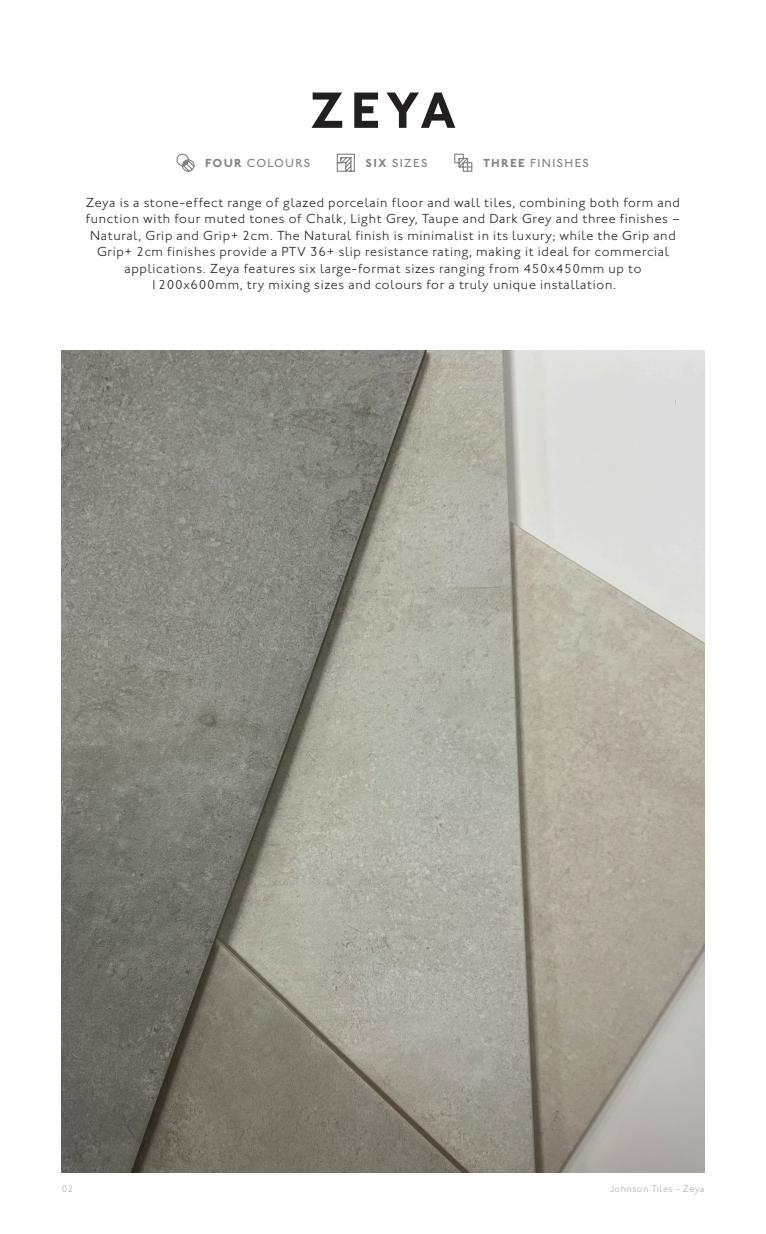
<style>
.page{position:relative;width:766px;height:1234px;background:#fff}
.page>*{position:absolute;margin:0;border:0;box-sizing:border-box;transform-origin:0 0}
.t1{font:700 52.5px "Johnston ITC Std";color:#231f20}
.t2{font:300 13.5px "Johnston ITC Std";letter-spacing:.05em;color:#231f20}
.t3{font:500 12px "Johnston ITC Std";letter-spacing:.11em;color:#808285}
.t4{font:300 9.75px "Johnston ITC Std";letter-spacing:.05em;color:#a8a9ad}
.s1{font-weight:700}
</style>
<div class="page">
<svg style="left:176px;top:153px;width:19px;height:19px"></svg>
<svg style="left:336px;top:153px;width:19px;height:19px"></svg>
<svg style="left:454px;top:153px;width:19px;height:19px"></svg>
<img style="left:62px;top:351px;width:642px;height:820px">
<p class="t1" style="left:310px;top:79px;width:147px">ZEYA</p>
<p class="t3" style="left:205px;top:156px;width:106px"><span class="s1">FOUR</span> COLOURS</p>
<p class="t3" style="left:365px;top:156px;width:63px"><span class="s1">SIX</span> SIZES</p>
<p class="t3" style="left:483px;top:156px;width:107px"><span class="s1">THREE</span> FINISHES</p>
<p class="t2" style="left:86px;top:194px;width:595px">Zeya is a stone-effect range of glazed porcelain floor and wall tiles, combining both form and</p>
<p class="t2" style="left:86px;top:211px;width:595px">function with four muted tones of Chalk, Light Grey, Taupe and Dark Grey and three finishes –</p>
<p class="t2" style="left:90px;top:227px;width:587px">Natural, Grip and Grip+ 2cm. The Natural finish is minimalist in its luxury; while the Grip and</p>
<p class="t2" style="left:97px;top:244px;width:573px">Grip+ 2cm finishes provide a PTV 36+ slip resistance rating, making it ideal for commercial</p>
<p class="t2" style="left:124px;top:260px;width:518px">applications. Zeya features six large-format sizes ranging from 450x450mm up to</p>
<p class="t2" style="left:150px;top:277px;width:467px">1200x600mm, try mixing sizes and colours for a truly unique installation.</p>
<p class="t4" style="left:62px;top:1182px;width:13px">02</p>
<p class="t4" style="left:609px;top:1182px;width:96px">Johnson Tiles - Zeya</p>
</div>
